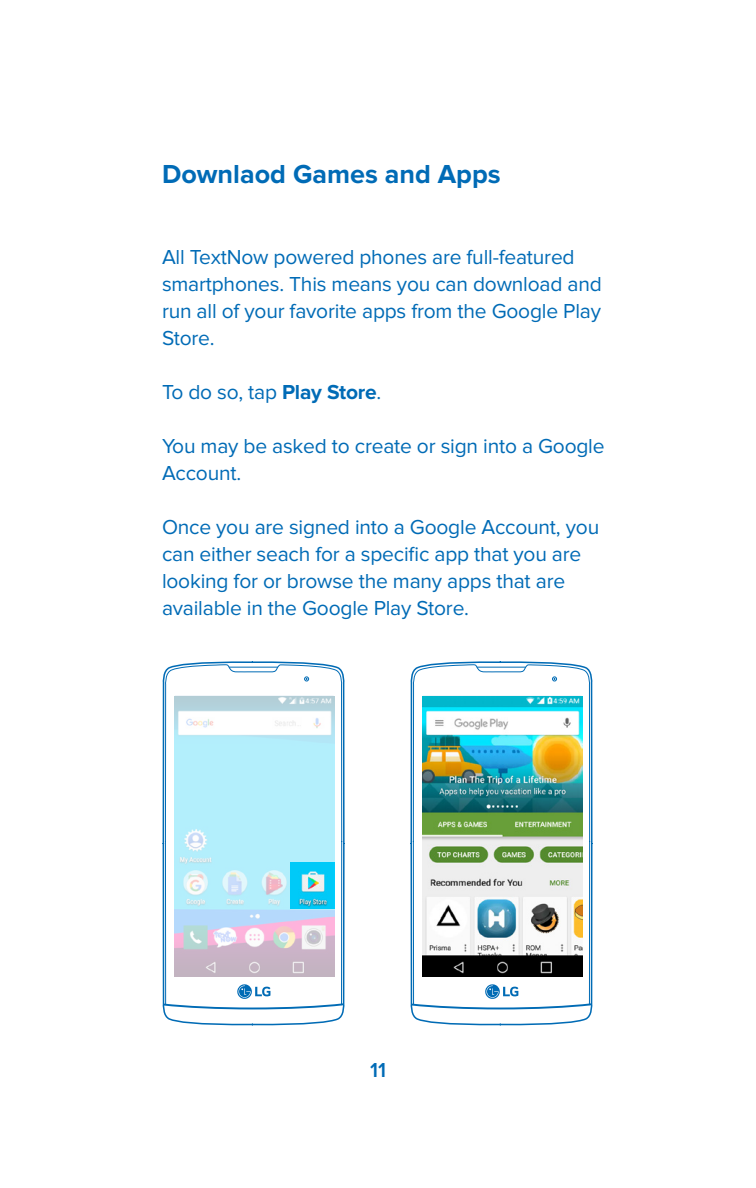
<style>
.page{position:relative;width:756px;height:1188px;background:#fff}
.page>*{position:absolute;margin:0;border:0;box-sizing:border-box;transform-origin:0 0}
.t1{font:700 27px "Proxima Nova";color:#006bb6}
.t2{font:21px/27px "Proxima Nova";letter-spacing:-.01em;color:#006bb6}
.t3{font:600 21px "Proxima Nova";color:#006bb6}
.s1{font-weight:700}
</style>
<div class="page">
<svg style="left:162px;top:671px;width:183px;height:345px;background:#66a6d2"></svg>
<svg style="left:165px;top:661px;width:178px;height:365px"></svg>
<hr style="left:229px;top:667px;width:49px;height:1px;background:#006bb5">
<svg style="left:304px;top:677px;width:5px;height:4px"></svg>
<svg style="left:162px;top:984px;width:183px;height:26px"></svg>
<svg style="left:410px;top:671px;width:183px;height:345px;background:#68a7d2"></svg>
<svg style="left:413px;top:661px;width:178px;height:365px"></svg>
<hr style="left:477px;top:667px;width:49px;height:1px;background:#006bb5">
<svg style="left:552px;top:677px;width:5px;height:4px"></svg>
<svg style="left:410px;top:984px;width:183px;height:26px"></svg>
<img style="left:174px;top:696px;width:160px;height:281px">
<img style="left:422px;top:696px;width:160px;height:281px">
<img style="left:291px;top:863px;width:43px;height:45px">
<p class="t1" style="left:162px;top:159px;width:340px">Downlaod Games and Apps</p>
<p class="t2" style="left:162px;top:244px;width:441px">All TextNow powered phones are full-featured smartphones. This means you can download and run all of your favorite apps from the Google Play Store.</p>
<p class="t2" style="left:162px;top:379px;width:221px">To do so, tap <span class="s1">Play Store</span>.</p>
<p class="t2" style="left:162px;top:433px;width:444px">You may be asked to create or sign into a Google<br>Account.</p>
<p class="t2" style="left:162px;top:514px;width:439px">Once you are signed into a Google Account, you can either seach for a specific app that you are looking for or browse the many apps that are available in the Google Play Store.</p>
<p class="t3" style="left:370px;top:1058px;width:17px">11</p>
</div>
